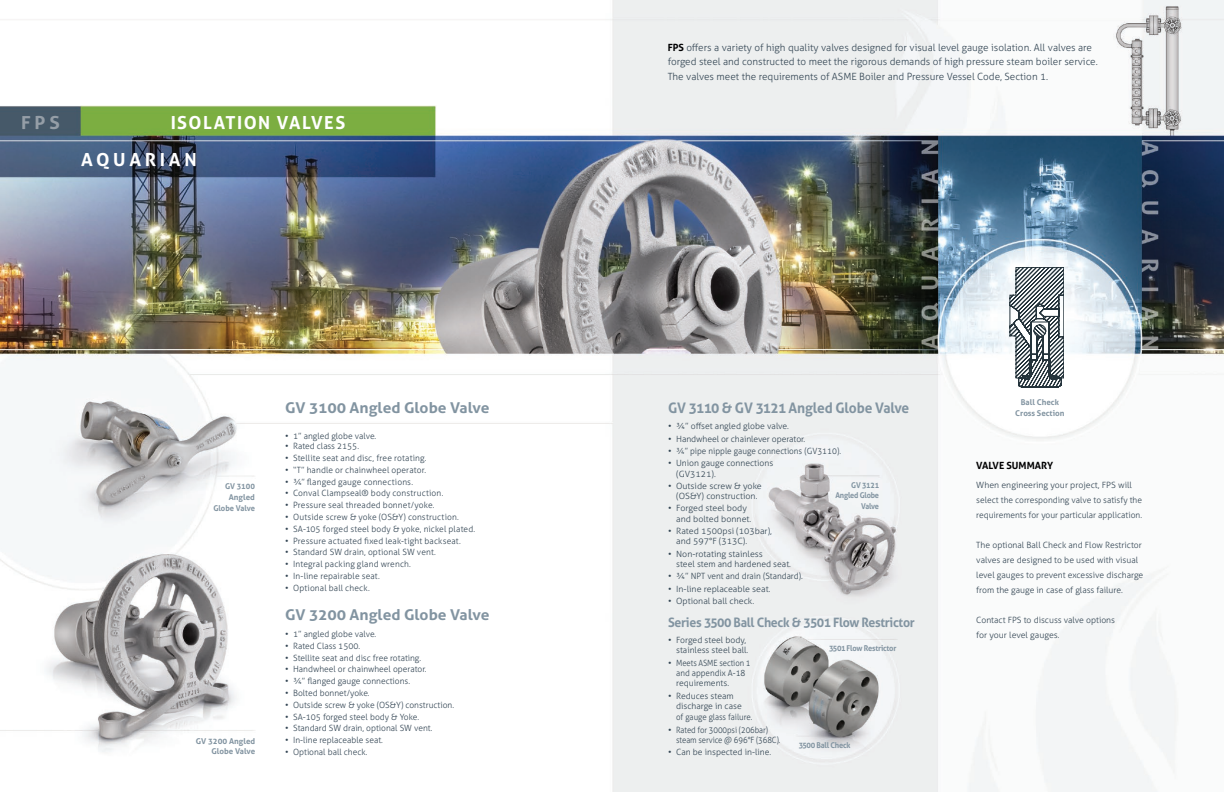
<style>
.page{position:relative;width:1224px;height:792px;background:#fff}
.page>*{position:absolute;margin:0;border:0;box-sizing:border-box;transform-origin:0 0}
.Intro_Text{font:700 18px "Aller";letter-spacing:.085em;color:#fff}
.Intro_Text-2{font:700 18px "Aller";letter-spacing:.2em;color:#fff}
.Intro_Text-3{font:700 18px "Aller";color:#959ea7;scale:1.05 1}
.Intro_Text-4{font:700 14.9px "Aller";color:#8294a1;scale:1.05 1}
.Intro_Text-5{font:700 14.5px "Aller";letter-spacing:-.01em;color:#8294a1;scale:.95 1}
.Intro_Text-6{font:700 13px "Aller";letter-spacing:-.025em;color:#8294a1;scale:.95 1}
.Intro_Text-7{font:300 9.9px/14.9px "Aller";color:#354755}
.Intro_Text-8{font:700 9.9px "Aller";color:#000001}
.Intro_Text-9{font:300 8.6px/15px "Aller";color:#354755}
.Intro_Text-10{font:300 8.6px "Aller";color:#354755;scale:.9 1}
.Intro_Text-11{font:300 8.6px "Aller";color:#354755;scale:.95 1}
.Intro_Text-12{font:300 8.6px "Aller";color:#354755;scale:.92 1}
.Intro_Text-13{font:700 8px "Aller";color:#8294a1}
.Intro_Text-14{font:700 8px "Aller";letter-spacing:-.02em;color:#8294a1;scale:.94 1}
.Intro_Text-15{font:700 8px/10.7px "Aller";letter-spacing:-.02em;color:#8294a1;text-align:right;scale:.92 1}
.Intro_Text-16{font:700 8px "Aller";color:#8294a1;scale:.95 1}
.Intro_Text-17{font:700 8px "Aller";letter-spacing:-.02em;color:#8294a1;scale:.95 1}
.Intro_Text-18{font:700 8px "Aller";letter-spacing:-.02em;color:#8294a1}
.s1{font-weight:700;color:#000001}
.s2{font-weight:400}
</style>
<div class="page">
<img style="left:0;top:0;width:1224px;height:792px">
<svg style="left:1010px;top:267px;width:54px;height:120px"></svg>
<p class="Intro_Text-3" style="left:21px;top:111px;width:38px">FPS</p>
<p class="Intro_Text" style="left:171px;top:111px;width:176px">ISOLATION VALVES</p>
<p class="Intro_Text-2" style="left:81px;top:148px;width:117px">AQUARIAN</p>
<p class="Intro_Text-7" style="left:668px;top:40px;width:432px"><span class="s1">FPS</span> offers a variety of high quality valves designed for visual level gauge isolation. All valves are forged steel and constructed to meet the rigorous demands of high pressure steam boiler service.<br>The valves meet the requirements of ASME Boiler and Pressure Vessel Code, Section 1.</p>
<p class="Intro_Text-17" style="left:225px;top:481px;width:33px">GV 3100</p>
<p class="Intro_Text-18" style="left:229px;top:492px;width:28px">Angled</p>
<p class="Intro_Text-16" style="left:213px;top:503px;width:45px">Globe Valve</p>
<p class="Intro_Text-13" style="left:196px;top:736px;width:61px">GV 3200 Angled</p>
<p class="Intro_Text-13" style="left:212px;top:746px;width:45px">Globe Valve</p>
<p class="Intro_Text-4" style="left:285px;top:399px;width:196px">GV 3100 Angled Globe Valve</p>
<p class="Intro_Text-9" style="left:285px;top:428px;width:93px"><span class="s2">•</span> 1” angled globe valve.</p>
<p class="Intro_Text-9" style="left:285px;top:439px;width:75px"><span class="s2">•</span> Rated class 2155.</p>
<p class="Intro_Text-9" style="left:285px;top:451px;width:143px"><span class="s2">•</span> Stellite seat and disc, free rotating.</p>
<p class="Intro_Text-9" style="left:285px;top:462px;width:143px"><span class="s2">•</span> “T” handle or chainwheel operator.</p>
<p class="Intro_Text-9" style="left:285px;top:474px;width:129px"><span class="s2">•</span> ¾” flanged gauge connections.</p>
<p class="Intro_Text-9" style="left:285px;top:486px;width:160px"><span class="s2">•</span> Conval Clampseal® body construction.</p>
<p class="Intro_Text-9" style="left:285px;top:498px;width:151px"><span class="s2">•</span> Pressure seal threaded bonnet/yoke.</p>
<p class="Intro_Text-9" style="left:285px;top:510px;width:175px"><span class="s2">•</span> Outside screw &amp; yoke (OS&amp;Y) construction.</p>
<p class="Intro_Text-9" style="left:285px;top:521px;width:192px"><span class="s2">•</span> SA-105 forged steel body &amp; yoke, nickel plated.</p>
<p class="Intro_Text-9" style="left:285px;top:533px;width:177px"><span class="s2">•</span> Pressure actuated fixed leak-tight backseat.</p>
<p class="Intro_Text-9" style="left:285px;top:545px;width:152px"><span class="s2">•</span> Standard SW drain, optional SW vent.</p>
<p class="Intro_Text-9" style="left:285px;top:557px;width:127px"><span class="s2">•</span> Integral packing gland wrench.</p>
<p class="Intro_Text-9" style="left:285px;top:569px;width:96px"><span class="s2">•</span> In-line repairable seat.</p>
<p class="Intro_Text-9" style="left:285px;top:581px;width:86px"><span class="s2">•</span> Optional ball check.</p>
<p class="Intro_Text-5" style="left:668px;top:399px;width:255px">GV 3110 &amp; GV 3121 Angled Globe Valve</p>
<p class="Intro_Text-9" style="left:668px;top:419px;width:122px"><span class="s2">•</span> ¾” offset angled globe valve.</p>
<p class="Intro_Text-9" style="left:668px;top:431px;width:139px"><span class="s2">•</span> Handwheel or chainlever operator.</p>
<p class="Intro_Text-11" style="left:668px;top:446px;width:184px"><span class="s2">•</span> ¾” pipe nipple gauge connections (GV3110).</p>
<p class="Intro_Text-9" style="left:668px;top:456px;width:107px"><span class="s2">•</span> Union gauge connections</p>
<p class="Intro_Text-9" style="left:676px;top:466px;width:41px">(GV3121).</p>
<p class="Intro_Text-9" style="left:668px;top:478px;width:95px"><span class="s2">•</span> Outside screw &amp; yoke</p>
<p class="Intro_Text-9" style="left:676px;top:489px;width:83px">(OS&amp;Y) construction.</p>
<p class="Intro_Text-9" style="left:668px;top:501px;width:80px"><span class="s2">•</span> Forged steel body</p>
<p class="Intro_Text-9" style="left:676px;top:511px;width:77px">and bolted bonnet.</p>
<p class="Intro_Text-9" style="left:668px;top:524px;width:105px"><span class="s2">•</span> Rated 1500psi (103bar),</p>
<p class="Intro_Text-9" style="left:676px;top:534px;width:73px">and 597°F (313C).</p>
<p class="Intro_Text-9" style="left:668px;top:546px;width:96px"><span class="s2">•</span> Non-rotating stainless</p>
<p class="Intro_Text-9" style="left:676px;top:556px;width:116px">steel stem and hardened seat.</p>
<p class="Intro_Text-9" style="left:668px;top:569px;width:136px"><span class="s2">•</span> ¾” NPT vent and drain (Standard).</p>
<p class="Intro_Text-9" style="left:668px;top:581px;width:104px"><span class="s2">•</span> In-line replaceable seat.</p>
<p class="Intro_Text-9" style="left:668px;top:593px;width:88px"><span class="s2">•</span> Optional ball check.</p>
<p class="Intro_Text-15" style="left:835px;top:479px;width:49px">GV 3121<br>Angled Globe<br>Valve</p>
<p class="Intro_Text-4" style="left:285px;top:606px;width:196px">GV 3200 Angled Globe Valve</p>
<p class="Intro_Text-6" style="left:668px;top:614px;width:261px">Series 3500 Ball Check &amp; 3501 Flow Restrictor</p>
<p class="Intro_Text-9" style="left:285px;top:627px;width:93px"><span class="s2">•</span> 1” angled globe valve.</p>
<p class="Intro_Text-9" style="left:285px;top:638px;width:77px"><span class="s2">•</span> Rated Class 1500.</p>
<p class="Intro_Text-9" style="left:285px;top:650px;width:138px"><span class="s2">•</span> Stellite seat and disc free rotating.</p>
<p class="Intro_Text-9" style="left:285px;top:662px;width:143px"><span class="s2">•</span> Handwheel or chainwheel operator.</p>
<p class="Intro_Text-9" style="left:285px;top:674px;width:127px"><span class="s2">•</span> ¾” flanged gauge connections.</p>
<p class="Intro_Text-9" style="left:285px;top:686px;width:86px"><span class="s2">•</span> Bolted bonnet/yoke.</p>
<p class="Intro_Text-9" style="left:285px;top:697px;width:171px"><span class="s2">•</span> Outside screw &amp; yoke (OS&amp;Y) construction.</p>
<p class="Intro_Text-9" style="left:285px;top:709px;width:136px"><span class="s2">•</span> SA-105 forged steel body &amp; Yoke.</p>
<p class="Intro_Text-9" style="left:285px;top:721px;width:149px"><span class="s2">•</span> Standard SW drain, optional SW vent.</p>
<p class="Intro_Text-9" style="left:285px;top:733px;width:99px"><span class="s2">•</span> In-line replaceable seat.</p>
<p class="Intro_Text-9" style="left:285px;top:745px;width:84px"><span class="s2">•</span> Optional ball check.</p>
<p class="Intro_Text-9" style="left:668px;top:633px;width:80px"><span class="s2">•</span> Forged steel body,</p>
<p class="Intro_Text-9" style="left:676px;top:643px;width:74px">stainless steel ball.</p>
<p class="Intro_Text-10" style="left:668px;top:658px;width:93px"><span class="s2">•</span> Meets ASME section 1</p>
<p class="Intro_Text-11" style="left:676px;top:668px;width:75px">and appendix A-18</p>
<p class="Intro_Text-9" style="left:676px;top:676px;width:55px">requirements.</p>
<p class="Intro_Text-9" style="left:668px;top:688px;width:67px"><span class="s2">•</span> Reduces steam</p>
<p class="Intro_Text-9" style="left:676px;top:699px;width:67px">discharge in case</p>
<p class="Intro_Text-12" style="left:676px;top:711px;width:84px">of gauge glass failure.</p>
<p class="Intro_Text-10" style="left:668px;top:724px;width:113px"><span class="s2">•</span> Rated for 3000psi (206bar)</p>
<p class="Intro_Text-10" style="left:676px;top:735px;width:117px">steam service @ 696°F (368C).</p>
<p class="Intro_Text-9" style="left:668px;top:745px;width:105px"><span class="s2">•</span> Can be inspected in-line.</p>
<p class="Intro_Text-14" style="left:829px;top:643px;width:73px">3501 Flow Restrictor</p>
<p class="Intro_Text-14" style="left:799px;top:740px;width:57px">3500 Ball Check</p>
<p class="Intro_Text-13" style="left:1021px;top:398px;width:40px">Ball Check</p>
<p class="Intro_Text-13" style="left:1015px;top:408px;width:51px">Cross Section</p>
<p class="Intro_Text-8" style="left:976px;top:459px;width:78px">VALVE SUMMARY</p>
<p class="Intro_Text-9" style="left:976px;top:477px;width:167px">When engineering your project, FPS will select the corresponding valve to satisfy the requirements for your particular application.</p>
<p class="Intro_Text-9" style="left:976px;top:537px;width:169px">The optional Ball Check and Flow Restrictor valves are designed to be used with visual level gauges to prevent excessive discharge from the gauge in case of glass failure.</p>
<p class="Intro_Text-9" style="left:976px;top:612px;width:140px">Contact FPS to discuss valve options</p>
<p class="Intro_Text-9" style="left:976px;top:627px;width:85px">for your level gauges.</p>
</div>
